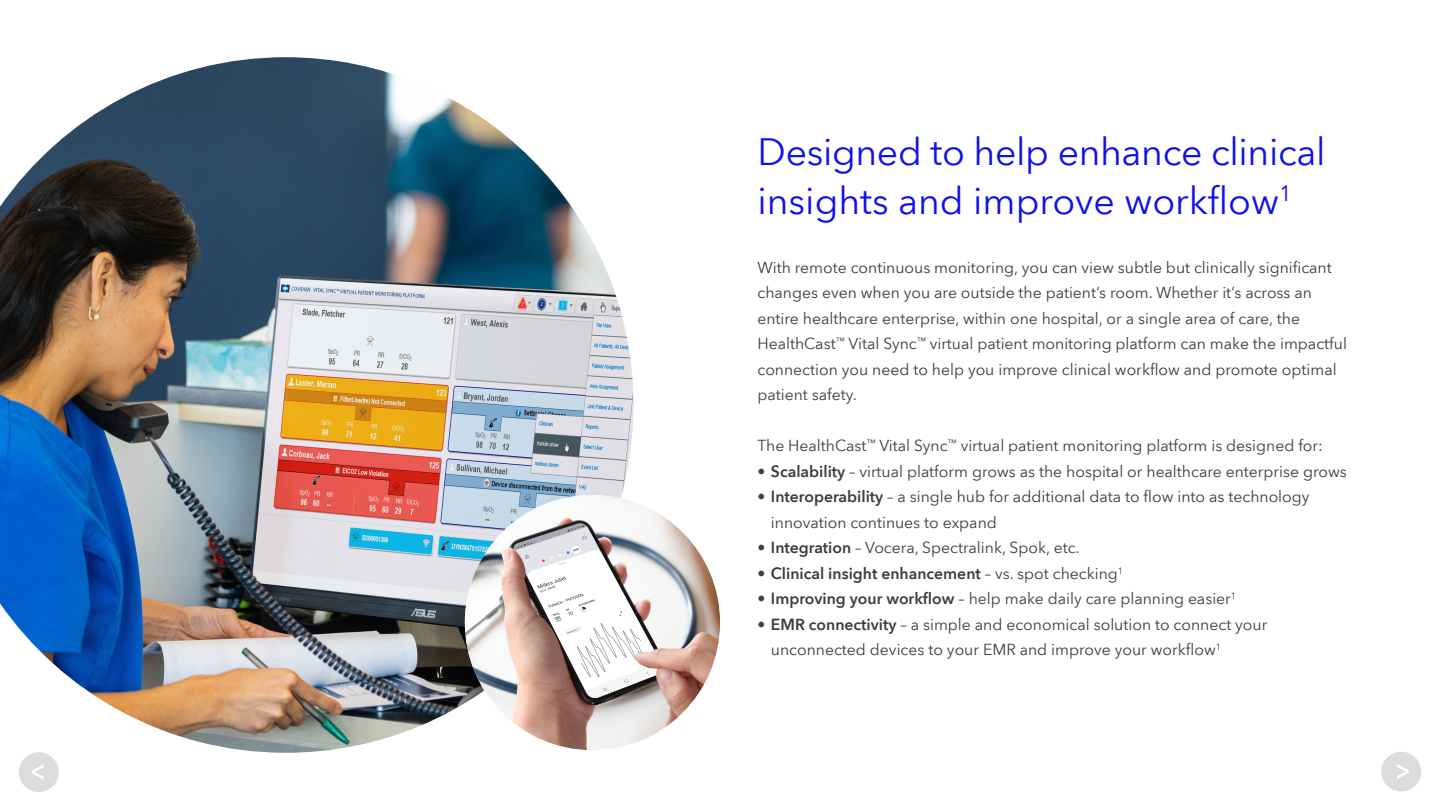
<style>
.page{position:relative;width:1440px;height:810px;background:#fff}
.page>*{position:absolute;margin:0;border:0;box-sizing:border-box;transform-origin:0 0}
.t1{font:37.5px/48.8px "Avenir Next World";letter-spacing:-.01em;color:#1010eb}
.t2{font:15.75px/25.5px "Avenir Next World";color:#3c3c3c}
.t3{font:600 15.75px "Avenir Next World";color:#3c3c3c}
.s1{font-weight:600}
.s2{font-weight:400}
</style>
<div class="page">
<img style="left:0;top:57px;width:633px;height:696px">
<div style="left:1381px;top:752px;width:40px;height:40px;background:#dcdcdc;border-radius:50%"></div>
<svg style="left:1397px;top:764px;width:12px;height:15px"></svg>
<div style="left:19px;top:752px;width:40px;height:40px;background:#dcdcdc;border-radius:50%"></div>
<svg style="left:32px;top:765px;width:12px;height:14px"></svg>
<img style="left:465px;top:495px;width:255px;height:255px;border-radius:128px">
<h1 class="t1" style="left:757px;top:128px;width:570px">Designed to help enhance clinical insights and improve workflow<sup>1</sup></h1>
<p class="t2" style="left:757px;top:255px;width:591px">With remote continuous monitoring, you can view subtle but clinically significant changes even when you are outside the patient’s room. Whether it’s across an entire healthcare enterprise, within one hospital, or a single area of care, the HealthCast<sup>™</sup> Vital Sync<sup>™</sup> virtual patient monitoring platform can make the impactful connection you need to help you improve clinical workflow and promote optimal patient safety.</p>
<p class="t2" style="left:757px;top:433px;width:567px">The HealthCast<sup>™</sup> Vital Sync<sup>™</sup> virtual patient monitoring platform is designed for:</p>
<p class="t2" style="left:757px;top:459px;width:591px">• <span class="s1">Scalability</span> – virtual platform grows as the hospital or healthcare enterprise grows</p>
<p class="t2" style="left:771px;top:484px;width:540px;text-indent:-13px">• <span class="s1">Interoperability</span> – a single hub for additional data to flow into as technology innovation continues to expand</p>
<p class="t2" style="left:757px;top:535px;width:324px">• <span class="s1">Integration</span> – Vocera, Spectralink, Spok, etc.</p>
<p class="t3" style="left:757px;top:564px;width:367px"><span class="s2">•</span> Clinical insight enhancement <span class="s2">– vs. spot checking</span><sup>1</sup></p>
<p class="t2" style="left:758px;top:586px;width:480px">• <span class="s1">Improving your workflow</span> – help make daily care planning easier<sup>1</sup></p>
<p class="t2" style="left:771px;top:612px;width:498px;text-indent:-13px">• <span class="s1">EMR connectivity</span> – a simple and economical solution to connect your unconnected devices to your EMR and improve your workflow<sup>1</sup></p>
</div>
